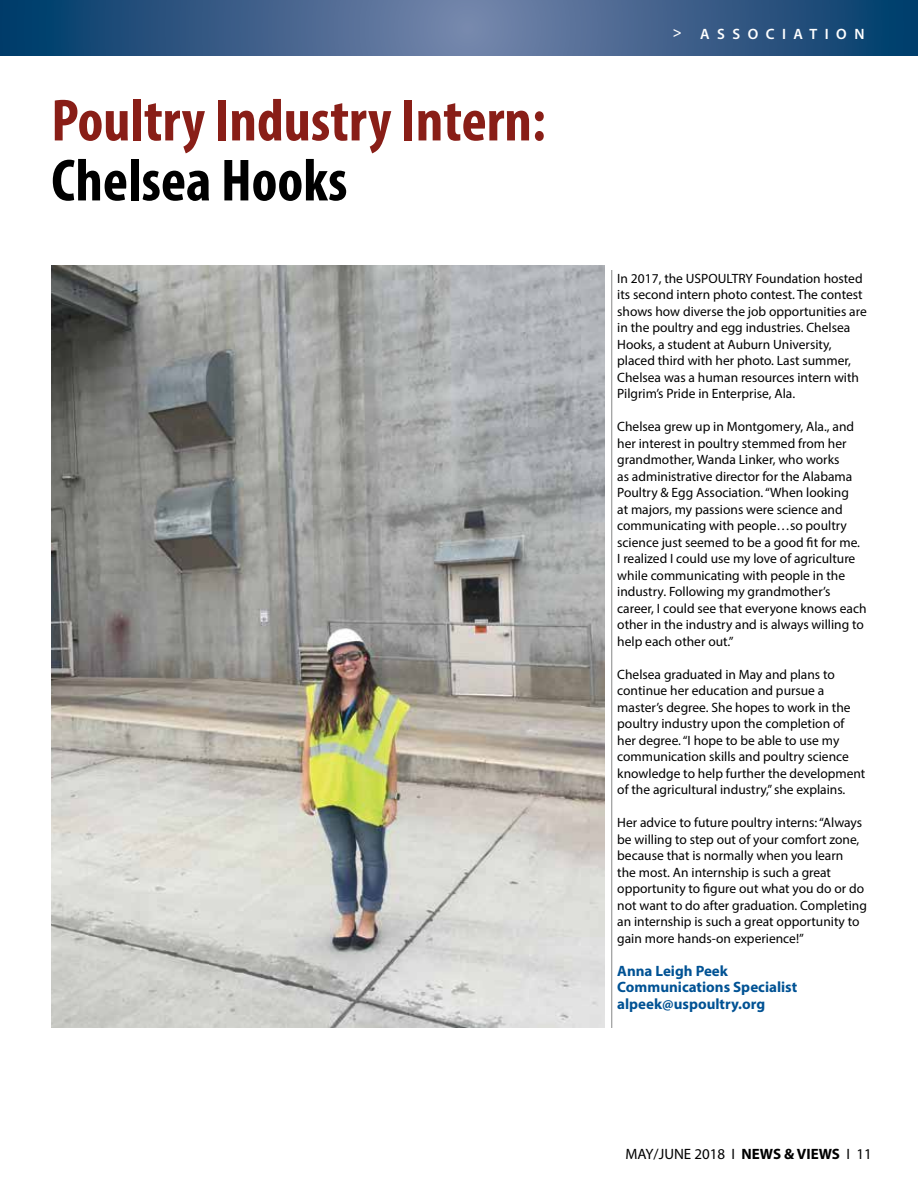
<style>
.page{position:relative;width:918px;height:1188px;background:#fff}
.page>*{position:absolute;margin:0;border:0;box-sizing:border-box;transform-origin:0 0}
.t1{font:700 condensed 60px "Myriad Pro";color:#891e17}
.t2{font:700 condensed 60px "Myriad Pro";color:#000}
.t3{font:700 15px/16.5px "Myriad Pro";color:#005294}
.t4{font:15px "Myriad Pro";color:#000}
.t5{font:600 15px "Myriad Pro";letter-spacing:.5em;color:#fff}
.t6{font:13.5px/16.5px "Myriad Pro";color:#000}
.s1{font-weight:700}
</style>
<div class="page">
<svg style="left:1px;top:0;width:917px;height:55px;background:#3a5e89"></svg>
<hr style="left:0;top:0;width:1px;height:55px;background:#003b69">
<hr style="left:611px;top:270px;width:1px;height:758px;background:#868787">
<img style="left:51px;top:266px;width:554px;height:762px">
<h1 class="t1" style="left:51px;top:83px;width:496px">Poultry Industry Intern:</h1>
<h1 class="t2" style="left:51px;top:143px;width:298px">Chelsea Hooks</h1>
<p class="t5" style="left:673px;top:24px;width:193px">&gt; ASSOCIATION</p>
<p class="t6" style="left:617px;top:270px;width:251px">In 2017, the USPOULTRY Foundation hosted its second intern photo contest. The contest shows how diverse the job opportunities are in the poultry and egg industries. Chelsea Hooks, a student at Auburn University, placed third with her photo. Last summer, Chelsea was a human resources intern with Pilgrim’s Pride in Enterprise, Ala.</p>
<p class="t6" style="left:617px;top:418px;width:251px">Chelsea grew up in Montgomery, Ala., and her interest in poultry stemmed from her grandmother, Wanda Linker, who works<br>as administrative director for the Alabama Poultry &amp; Egg Association. “When looking<br>at majors, my passions were science and communicating with people…so poultry science just seemed to be a good fit for me.<br>I realized I could use my love of agriculture while communicating with people in the industry. Following my grandmother’s career, I could see that everyone knows each other in the industry and is always willing to help each other out.”</p>
<p class="t6" style="left:617px;top:666px;width:250px">Chelsea graduated in May and plans to continue her education and pursue a master’s degree. She hopes to work in the poultry industry upon the completion of her degree. “I hope to be able to use my communication skills and poultry science knowledge to help further the development of the agricultural industry,” she explains.</p>
<p class="t6" style="left:617px;top:814px;width:251px">Her advice to future poultry interns: “Always be willing to step out of your comfort zone, because that is normally when you learn<br>the most. An internship is such a great opportunity to figure out what you do or do not want to do after graduation. Completing an internship is such a great opportunity to gain more hands-on experience!”</p>
<p class="t3" style="left:617px;top:962px;width:182px">Anna Leigh Peek<br>Communications Specialist alpeek@uspoultry.org</p>
<p class="t4" style="left:626px;top:1145px;width:248px">MAY/JUNE 2018 I <span class="s1">NEWS &amp; VI EWS</span> I 11</p>
</div>
